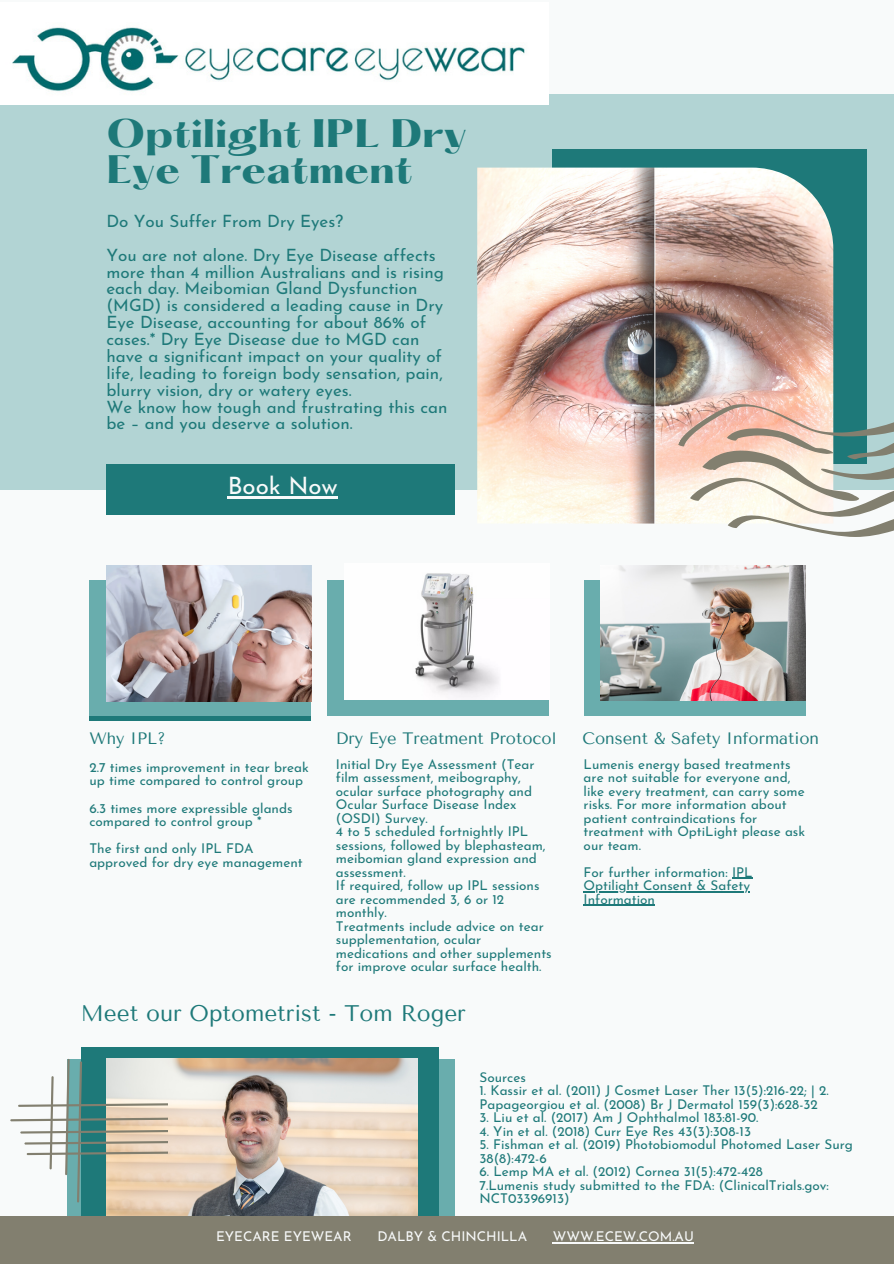
<style>
.page{position:relative;width:894px;height:1264px;background:#fff}
.page>*{position:absolute;margin:0;border:0;box-sizing:border-box;transform-origin:0 0}
.t1{font:800 34.8px/36px "Hatton";color:#1e7979}
.t2{font:24px "Josefin Sans";color:#f8fafa}
.t3{font:22.5px "Tenor Sans";color:#1e7979}
.t4{font:16.95px/16.8px "Josefin Sans";color:#1e7979}
.t5{font:16.5px "Tenor Sans";color:#1e7979}
.t6{font:13.5px/13.5px "Josefin Sans";color:#1e7979}
.t7{font:13.5px "Josefin Sans";color:#f8fafa}
</style>
<div class="page">
<div style="left:0;top:0;width:893px;height:1263px;background:#f8fafa"></div>
<div style="left:67px;top:1058px;width:388px;height:205px;background:#69adad"></div>
<div style="left:0;top:94px;width:893px;height:395px;background:#b2d4d4"></div>
<div style="left:552px;top:150px;width:315px;height:314px;background:#1e7979"></div>
<div style="left:89px;top:584px;width:222px;height:136px;background:linear-gradient(to right,#1e7979,#1e7979)"></div>
<div style="left:89px;top:580px;width:222px;height:135px;background:#69adad"></div>
<div style="left:327px;top:580px;width:222px;height:135px;background:#69adad"></div>
<div style="left:583px;top:580px;width:222px;height:135px;background:#69adad"></div>
<div style="left:81px;top:1047px;width:357px;height:216px;background:#1e7979"></div>
<div style="left:106px;top:464px;width:349px;height:51px;background:#1e7979"></div>
<img style="left:106px;top:1058px;width:311px;height:158px">
<div style="left:0;top:1216px;width:893px;height:47px;background:#827f6f"></div>
<img style="left:477px;top:168px;width:356px;height:355px">
<img style="left:344px;top:573px;width:205px;height:126px">
<img style="left:106px;top:565px;width:205px;height:136px">
<img style="left:600px;top:565px;width:205px;height:135px">
<svg style="left:10px;top:1058px;width:158px;height:144px"></svg>
<img style="left:677px;top:307px;width:157px;height:217px">
<svg style="left:689px;top:369px;width:12px;height:233px"></svg>
<svg style="left:701px;top:363px;width:192px;height:240px"></svg>
<img style="left:0;top:27px;width:548px;height:77px">
<hr style="left:552px;top:1242px;width:141px;height:1px;background:#f8fafa">
<svg style="left:732px;top:877px;width:20px;height:1px"></svg>
<hr style="left:583px;top:891px;width:166px;height:1px;background:#1e7979">
<hr style="left:583px;top:904px;width:72px;height:1px;background:#1e7979">
<hr style="left:228px;top:496px;width:109px;height:2px;background:#f8fafa">
<p class="t1" style="left:106px;top:119px;width:362px">Optilight IPL Dry<br>Eye Treatment</p>
<p class="t4" style="left:106px;top:214px;width:238px">Do You Suffer From Dry Eyes?</p>
<p class="t4" style="left:106px;top:248px;width:342px">You are not alone. Dry Eye Disease affects more than 4 million Australians and is rising each day. Meibomian Gland Dysfunction (MGD) is considered a leading cause in Dry Eye Disease, accounting for about 86% of cases.* Dry Eye Disease due to MGD can have a significant impact on your quality of life, leading to foreign body sensation, pain, blurry vision, dry or watery eyes.<br>We know how tough and frustrating this can be – and you deserve a solution.</p>
<p class="t2" style="left:228px;top:476px;width:111px">Book Now</p>
<p class="t5" style="left:89px;top:728px;width:78px">Why IPL?</p>
<p class="t6" style="left:89px;top:761px;width:221px">2.7 times improvement in tear break up time compared to control group</p>
<p class="t6" style="left:89px;top:802px;width:205px">6.3 times more expressible glands compared to control group *</p>
<p class="t6" style="left:89px;top:842px;width:215px">The first and only IPL FDA approved for dry eye management</p>
<p class="t5" style="left:336px;top:728px;width:222px">Dry Eye Treatment Protocol</p>
<p class="t5" style="left:582px;top:728px;width:238px">Consent &amp; Safety Information</p>
<p class="t6" style="left:336px;top:758px;width:200px">Initial Dry Eye Assessment (Tear film assessment, meibography, ocular surface photography and<br>Ocular Surface Disease Index (OSDI) Survey.</p>
<p class="t6" style="left:336px;top:826px;width:211px">4 to 5 scheduled fortnightly IPL sessions, followed by blephasteam, meibomian gland expression and assessment.</p>
<p class="t6" style="left:336px;top:880px;width:205px">If required, follow up IPL sessions are recommended 3, 6 or 12 monthly.</p>
<p class="t6" style="left:336px;top:920px;width:217px">Treatments include advice on tear supplementation, ocular medications and other supplements for improve ocular surface health.</p>
<p class="t6" style="left:583px;top:758px;width:223px">Lumenis energy based treatments are not suitable for everyone and, like every treatment, can carry some risks. For more information about patient contraindications for treatment with OptiLight please ask our team.</p>
<p class="t6" style="left:583px;top:866px;width:170px">For further information: IPL</p>
<p class="t6" style="left:583px;top:880px;width:168px">Optilight Consent &amp; Safety<br>Information</p>
<p class="t3" style="left:81px;top:1000px;width:386px">Meet our Optometrist - Tom Roger</p>
<h2 class="t6" style="left:479px;top:1071px;width:48px">Sources</h2>
<p class="t6" style="left:479px;top:1084px;width:350px">1. Kassir et al. (2011) J Cosmet Laser Ther 13(5):216-22; | 2.<br>Papageorgiou et al. (2008) Br J Dermatol 159(3):628-32</p>
<p class="t6" style="left:479px;top:1111px;width:280px">3. Liu et al. (2017) Am J Ophthalmol 183:81-90.</p>
<p class="t6" style="left:479px;top:1125px;width:273px">4. Yin et al. (2018) Curr Eye Res 43(3):308-13</p>
<h3 class="t6" style="left:479px;top:1138px;width:375px">5. Fishman et al. (2019) Photobiomodul Photomed Laser Surg<br>38(8):472-6</h3>
<h3 class="t6" style="left:479px;top:1165px;width:285px">6. Lemp MA et al. (2012) Cornea 31(5):472-428</h3>
<h3 class="t6" style="left:479px;top:1179px;width:351px">7.Lumenis study submitted to the FDA: (ClinicalTrials.gov:</h3>
<p class="t6" style="left:479px;top:1192px;width:91px">NCT03396913)</p>
<h2 class="t7" style="left:216px;top:1231px;width:137px">EYECARE EYEWEAR</h2>
<h2 class="t7" style="left:377px;top:1231px;width:151px">DALBY &amp; CHINCHILLA</h2>
<h2 class="t7" style="left:552px;top:1231px;width:143px">WWW.ECEW.COM.AU</h2>
</div>
